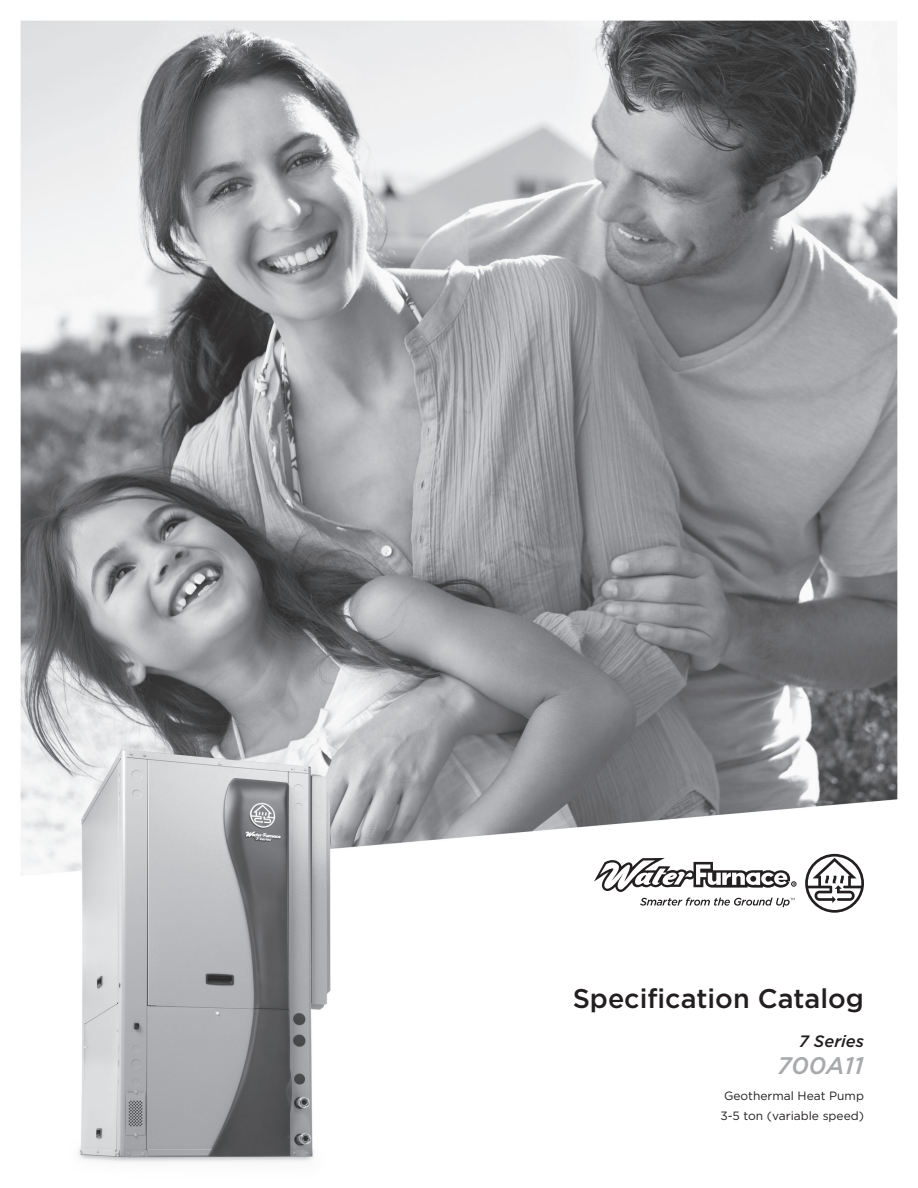
<style>
.page{position:relative;width:918px;height:1188px;background:#fff}
.page>*{position:absolute;margin:0;border:0;box-sizing:border-box;transform-origin:0 0}
.t1{font:500 27px "Gotham";color:#231f20}
.t2{font:italic 500 24px "Gotham";color:#a8a9ad}
.t3{font:italic 500 16.5px "Gotham";color:#231f20}
.t4{font:12px/20.5px "Gotham";color:#231f20;text-align:center}
</style>
<div class="page">
<img style="left:20px;top:20px;width:878px;height:1142px">
<svg style="left:805px;top:854px;width:59px;height:59px"></svg>
<svg style="left:594px;top:858px;width:202px;height:49px"></svg>
<h1 class="t1" style="left:573px;top:988px;width:293px">Specification Catalog</h1>
<h3 class="t3" style="left:799px;top:1035px;width:66px">7 Series</h3>
<h2 class="t2" style="left:778px;top:1056px;width:88px">700A11</h2>
<p class="t4" style="left:720px;top:1086px;width:145px">Geothermal Heat Pump<br>3-5 ton (variable speed)</p>
</div>
